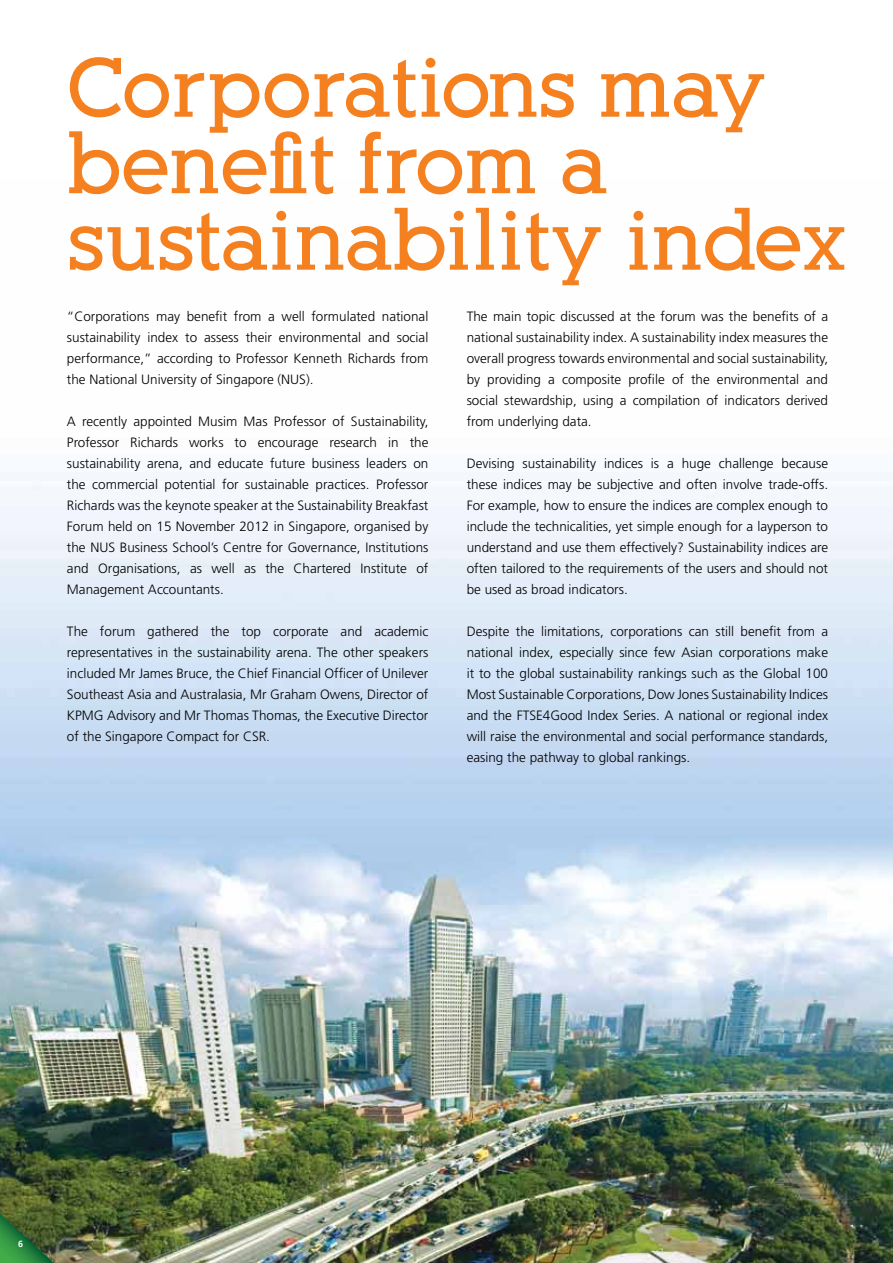
<style>
.page{position:relative;width:893px;height:1263px;background:#fff}
.page>*{position:absolute;margin:0;border:0;box-sizing:border-box;transform-origin:0 0}
.t1{font:700 82.5px/76.5px "Alexandria FLF";color:#f58020}
.t2{font:300 13.5px/21px "Frutiger";color:#000;text-align:justify}
.t3{font:700 9px "Frutiger";color:#fff}
</style>
<div class="page">
<img style="left:0;top:472px;width:893px;height:791px">
<svg style="left:0;top:1214px;width:54px;height:49px;background:#397235"></svg>
<h1 class="t1" style="left:67px;top:51px;width:781px">Corporations may benefit from a sustainability index</h1>
<p class="t2" style="left:67px;top:306px;width:363px">“Corporations may benefit from a well formulated national sustainability index to assess their environmental and social performance,” according to Professor Kenneth Richards from the National University of Singapore (NUS).</p>
<p class="t2" style="left:67px;top:411px;width:363px">A recently appointed Musim Mas Professor of Sustainability, Professor Richards works to encourage research in the sustainability arena, and educate future business leaders on the commercial potential for sustainable practices. Professor Richards was the keynote speaker at the Sustainability Breakfast Forum held on 15 November 2012 in Singapore, organised by the NUS Business School’s Centre for Governance, Institutions and Organisations, as well as the Chartered Institute of Management Accountants.</p>
<p class="t2" style="left:67px;top:621px;width:363px">The forum gathered the top corporate and academic representatives in the sustainability arena. The other speakers included Mr James Bruce, the Chief Financial Officer of Unilever Southeast Asia and Australasia, Mr Graham Owens, Director of KPMG Advisory and Mr Thomas Thomas, the Executive Director of the Singapore Compact for CSR.</p>
<p class="t2" style="left:467px;top:306px;width:363px">The main topic discussed at the forum was the benefits of a national sustainability index. A sustainability index measures the overall progress towards environmental and social sustainability, by providing a composite profile of the environmental and social stewardship, using a compilation of indicators derived from underlying data.</p>
<p class="t2" style="left:467px;top:453px;width:363px">Devising sustainability indices is a huge challenge because these indices may be subjective and often involve trade-offs.<br>For example, how to ensure the indices are complex enough to include the technicalities, yet simple enough for a layperson to understand and use them effectively? Sustainability indices are often tailored to the requirements of the users and should not be used as broad indicators.</p>
<p class="t2" style="left:467px;top:621px;width:363px">Despite the limitations, corporations can still benefit from a national index, especially since few Asian corporations make it to the global sustainability rankings such as the Global 100<br>Most Sustainable Corporations, Dow Jones Sustainability Indices and the FTSE4Good Index Series. A national or regional index will raise the environmental and social performance standards, easing the pathway to global rankings.</p>
<p class="t3" style="left:18px;top:1239px;width:7px">6</p>
</div>
